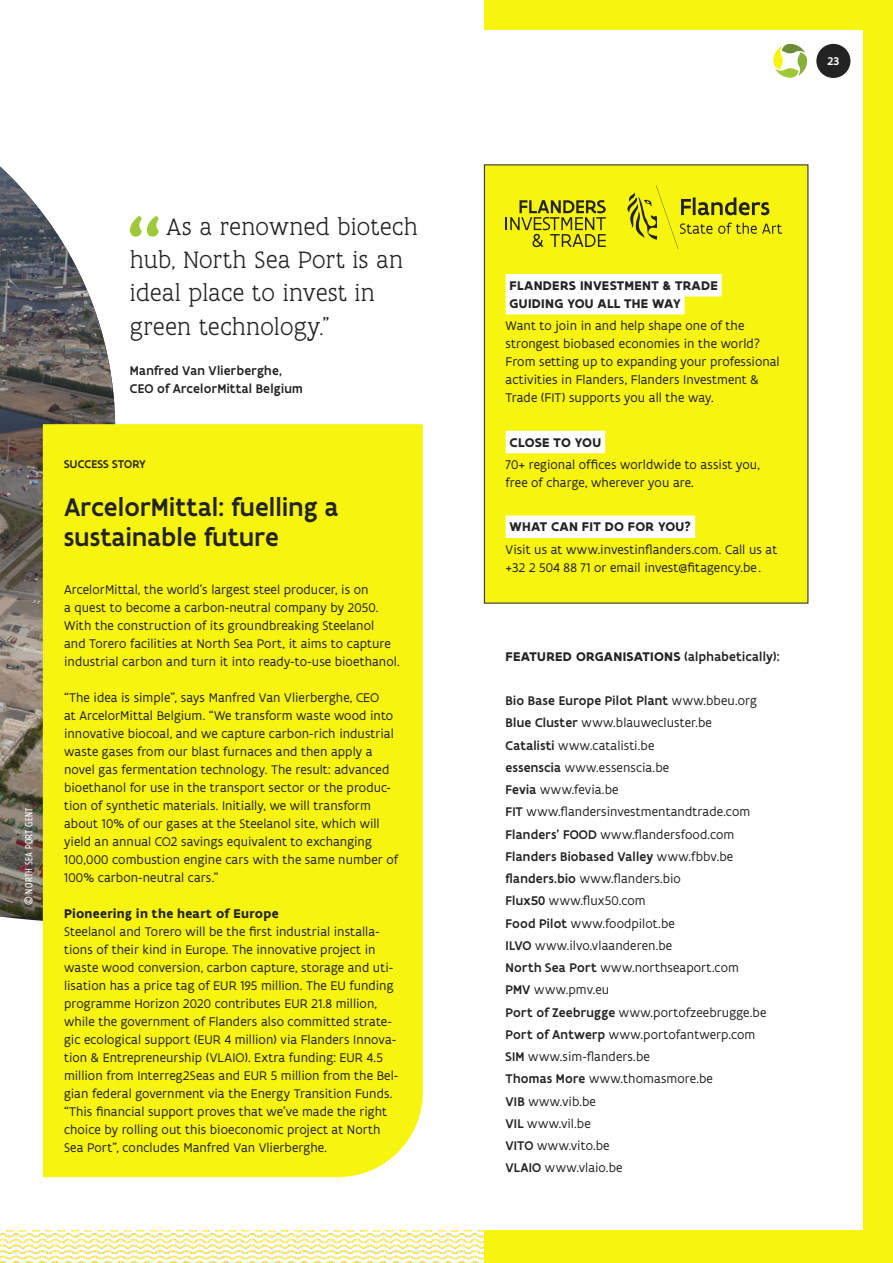
<style>
.page{position:relative;width:893px;height:1263px;background:#fff}
.page>*{position:absolute;margin:0;border:0;box-sizing:border-box;transform-origin:0 0}
.titel{font:500 27px/30px "Flanders Art Sans";letter-spacing:.005em;color:#232323}
._05_quote_naam{font:300 25.5px/33.2px "Flanders Art Serif";color:#232323}
._04_body_tekst{font:13.5px/18px "Flanders Art Sans";letter-spacing:.005em;color:#232323}
._04_body_tekst-2{font:700 13.5px/18px "Flanders Art Sans";letter-spacing:.015em;color:#232323}
._04_body_tekst-3{font:500 13.5px/18px "Flanders Art Sans";letter-spacing:.015em;color:#232323}
._04_body_tekst-4{font:500 12px "Flanders Art Sans";letter-spacing:.015em;color:#232323}
.titel-2{font:500 12px "Flanders Art Sans";color:#fff}
.titel-3{font:condensed 11.25px "Flanders Art Sans";letter-spacing:.025em;color:#fff}
.s1{font-weight:500}
.s2{font-weight:400}
</style>
<div class="page">
<div style="left:484px;top:165px;width:324px;height:438px;background:#f7f410"></div>
<img style="left:0;top:1231px;width:484px;height:32px">
<div style="left:817px;top:45px;width:32px;height:32px;background:#232323;border-radius:50%"></div>
<div style="left:816px;top:44px;width:34px;height:34px;border:2px solid #232323;border-radius:50%"></div>
<svg style="left:130px;top:216px;width:29px;height:21px"></svg>
<svg style="left:773px;top:44px;width:34px;height:34px"></svg>
<div style="left:506px;top:274px;width:216px;height:22px;background:#fff"></div>
<div style="left:506px;top:292px;width:179px;height:22px;background:#fff"></div>
<div style="left:506px;top:431px;width:99px;height:22px;background:#fff"></div>
<div style="left:506px;top:515px;width:189px;height:23px;background:#fff"></div>
<img style="left:0;top:166px;width:115px;height:751px">
<div style="left:43px;top:424px;width:380px;height:753px;background:#f7f410"></div>
<div style="left:484px;top:0;width:409px;height:30px;background:#f7f410"></div>
<div style="left:484px;top:1231px;width:409px;height:32px;background:#f7f410"></div>
<div style="left:863px;top:0;width:30px;height:1263px;background:#f7f410"></div>
<svg style="left:506px;top:200px;width:100px;height:47px"></svg>
<svg style="left:627px;top:185px;width:155px;height:64px"></svg>
<p class="titel-3" style="left:22px;top:905px;width:99px;rotate:-90deg">© NORTH SEA PORT GENT</p>
<p class="_05_quote_naam" style="left:130px;top:210px;width:289px;text-indent:36px">As a renowned biotech hub, North Sea Port is an ideal place to invest in green technology.”</p>
<p class="_04_body_tekst-3" style="left:130px;top:361px;width:174px">Manfred Van Vlierberghe,<br>CEO of ArcelorMittal Belgium</p>
<p class="_04_body_tekst-4" style="left:64px;top:457px;width:83px">SUCCESS STORY</p>
<p class="titel" style="left:64px;top:492px;width:276px">ArcelorMittal: fuelling a sustainable future</p>
<p class="_04_body_tekst" style="left:64px;top:580px;width:337px">ArcelorMittal, the world’s largest steel producer, is on<br>a quest to become a carbon-neutral company by 2050.<br>With the construction of its groundbreaking Steelanol<br>and Torero facilities at North Sea Port, it aims to capture industrial carbon and turn it into ready-to-use bioethanol.</p>
<p class="_04_body_tekst" style="left:64px;top:688px;width:335px">“The idea is simple”, says Manfred Van Vlierberghe, CEO<br>at ArcelorMittal Belgium. “We transform waste wood into innovative biocoal, and we capture carbon-rich industrial waste gases from our blast furnaces and then apply a novel gas fermentation technology. The result: advanced bioethanol for use in the transport sector or the produc&shy;tion of synthetic materials. Initially, we will transform about 10% of our gases at the Steelanol site, which will yield an annual CO2 savings equivalent to exchanging 100,000 combustion engine cars with the same number of 100% carbon-neutral cars.”</p>
<p class="_04_body_tekst-2" style="left:64px;top:905px;width:216px">Pioneering in the heart of Europe</p>
<p class="_04_body_tekst" style="left:64px;top:922px;width:336px">Steelanol and Torero will be the first industrial installa&shy;tions of their kind in Europe. The innovative project in waste wood conversion, carbon capture, storage and uti&shy;lisation has a price tag of EUR 195 million. The EU funding programme Horizon 2020 contributes EUR 21.8 million, while the government of Flanders also committed strate&shy;gic ecological support (EUR 4 million) via Flanders Innova&shy;tion &amp; Entrepreneurship (VLAIO). Extra funding: EUR 4.5 million from Interreg2Seas and EUR 5 million from the Bel&shy;gian federal government via the Energy Transition Funds. “This financial support proves that we’ve made the right choice by rolling out this bioeconomic project at North Sea Port”, concludes Manfred Van Vlierberghe.</p>
<p class="titel-2" style="left:827px;top:53px;width:13px">23</p>
<p class="_04_body_tekst-2" style="left:510px;top:276px;width:210px">FLANDERS INVESTMENT &amp; TRADE<br>GUIDING YOU ALL THE WAY</p>
<p class="_04_body_tekst" style="left:506px;top:316px;width:276px">Want to join in and help shape one of the strongest biobased economies in the world?<br>From setting up to expanding your professional activities in Flanders, Flanders Investment &amp; Trade (FIT) supports you all the way.</p>
<p class="_04_body_tekst-2" style="left:510px;top:433px;width:93px">CLOSE TO YOU</p>
<p class="_04_body_tekst" style="left:506px;top:455px;width:256px">70+ regional offices worldwide to assist you, free of charge, wherever you are.</p>
<p class="_04_body_tekst-2" style="left:510px;top:518px;width:183px">WHAT CAN FIT DO FOR YOU?</p>
<p class="_04_body_tekst" style="left:506px;top:540px;width:273px">Visit us at www.investinflanders.com. Call us at +32 2 504 88 71 or email invest@fitagency.be.</p>
<p class="_04_body_tekst-2" style="left:506px;top:647px;width:275px">FEATURED ORGANISATIONS <span class="s1">(alphabetically):</span></p>
<p class="_04_body_tekst-3" style="left:506px;top:691px;width:253px">Bio Base Europe Pilot Plant <span class="s2">www.bbeu.org</span></p>
<p class="_04_body_tekst" style="left:506px;top:714px;width:208px"><span class="s1">Blue Cluster</span> www.blauwecluster.be</p>
<p class="_04_body_tekst" style="left:506px;top:736px;width:150px"><span class="s1">Catalisti</span> www.catalisti.be</p>
<p class="_04_body_tekst" style="left:506px;top:758px;width:165px"><span class="s1">essenscia</span> www.essenscia.be</p>
<p class="_04_body_tekst" style="left:506px;top:780px;width:114px"><span class="s1">Fevia</span> www.fevia.be</p>
<p class="_04_body_tekst" style="left:506px;top:803px;width:246px"><span class="s1">FIT</span> www.flandersinvestmentandtrade.com</p>
<p class="_04_body_tekst" style="left:506px;top:825px;width:230px"><span class="s1">Flanders’ FOOD</span> www.flandersfood.com</p>
<p class="_04_body_tekst-3" style="left:506px;top:847px;width:229px">Flanders Biobased Valley <span class="s2">www.fbbv.be</span></p>
<p class="_04_body_tekst" style="left:506px;top:869px;width:177px"><span class="s1">flanders.bio</span> www.flanders.bio</p>
<p class="_04_body_tekst" style="left:506px;top:892px;width:142px"><span class="s1">Flux50</span> www.flux50.com</p>
<p class="_04_body_tekst" style="left:506px;top:914px;width:171px"><span class="s1">Food Pilot</span> www.foodpilot.be</p>
<p class="_04_body_tekst" style="left:506px;top:936px;width:168px"><span class="s1">ILVO</span> www.ilvo.vlaanderen.be</p>
<p class="_04_body_tekst" style="left:506px;top:958px;width:235px"><span class="s1">North Sea Port</span> www.northseaport.com</p>
<p class="_04_body_tekst" style="left:506px;top:981px;width:105px"><span class="s1">PMV</span> www.pmv.eu</p>
<p class="_04_body_tekst" style="left:506px;top:1003px;width:262px"><span class="s1">Port of Zeebrugge</span> www.portofzeebrugge.be</p>
<p class="_04_body_tekst" style="left:506px;top:1025px;width:251px"><span class="s1">Port of Antwerp</span> www.portofantwerp.com</p>
<p class="_04_body_tekst" style="left:506px;top:1047px;width:146px"><span class="s1">SIM</span> www.sim-flanders.be</p>
<p class="_04_body_tekst" style="left:506px;top:1070px;width:209px"><span class="s1">Thomas More</span> www.thomasmore.be</p>
<p class="_04_body_tekst" style="left:506px;top:1092px;width:92px"><span class="s1">VIB</span> www.vib.be</p>
<p class="_04_body_tekst" style="left:506px;top:1114px;width:87px"><span class="s1">VIL</span> www.vil.be</p>
<p class="_04_body_tekst" style="left:506px;top:1136px;width:105px"><span class="s1">VITO</span> www.vito.be</p>
<p class="_04_body_tekst" style="left:506px;top:1159px;width:118px"><span class="s1">VLAIO</span> www.vlaio.be</p>
</div>
